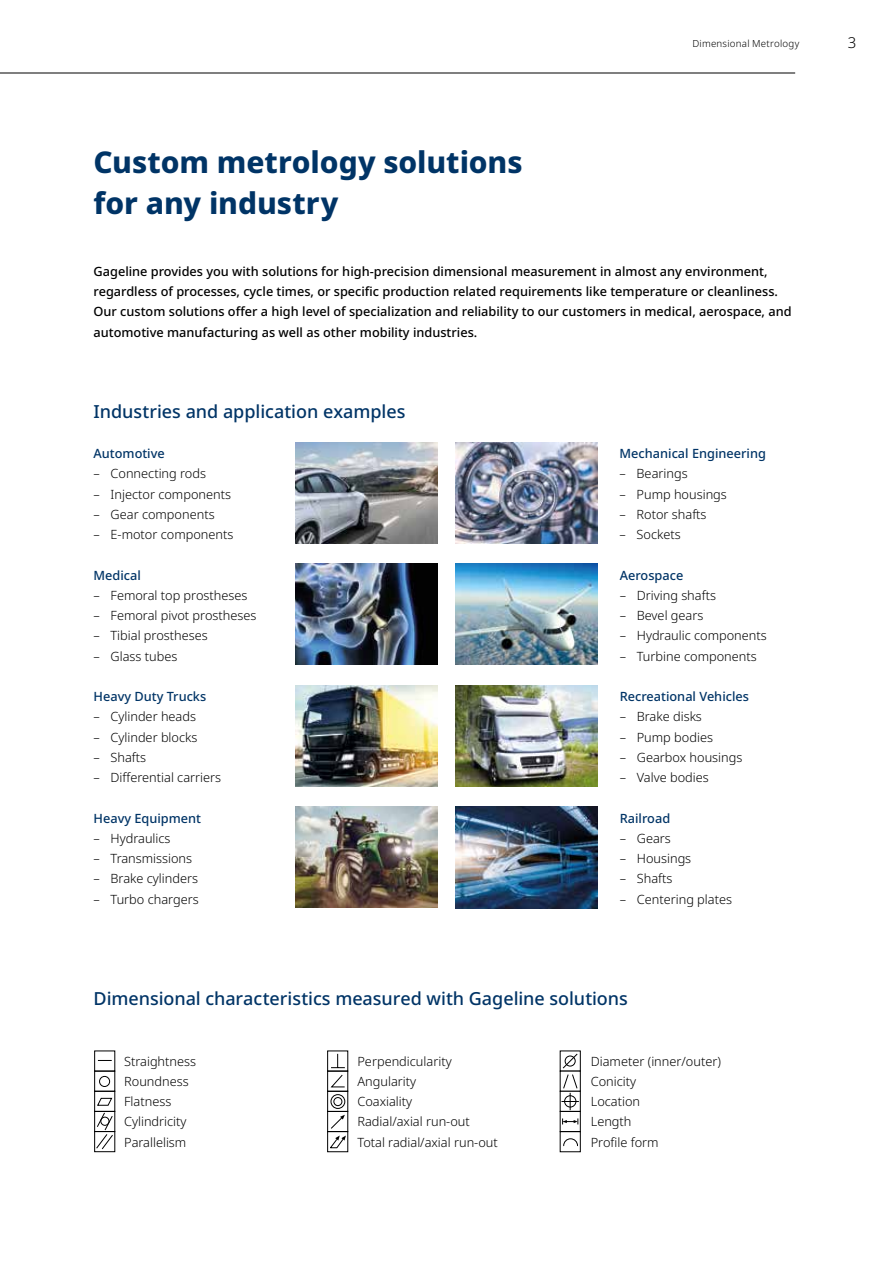
<style>
.page{position:relative;width:893px;height:1263px;background:#fff}
.page>*{position:absolute;margin:0;border:0;box-sizing:border-box;transform-origin:0 0}
.t1{font:800 30px/40.5px "Noto Sans";letter-spacing:-.005em;color:#003466}
.t2{font:500 18px "Noto Sans";color:#003466}
.t3{font:300 15px "Noto Sans";color:#000}
.t4{font:300 12.75px/20.2px "Noto Sans";color:#000}
.t5{font:500 12.75px/20.2px "Noto Sans";color:#000}
.t6{font:500 12.75px "Noto Sans";color:#003466}
.t7{font:300 9.75px "Noto Sans";letter-spacing:.025em;color:#000}
</style>
<div class="page">
<img style="left:455px;top:807px;width:142px;height:101px">
<img style="left:296px;top:685px;width:142px;height:101px">
<img style="left:296px;top:564px;width:142px;height:101px">
<img style="left:455px;top:564px;width:142px;height:101px">
<img style="left:455px;top:685px;width:142px;height:101px">
<svg style="left:331px;top:1054px;width:14px;height:14px"></svg>
<div style="left:327px;top:1071px;width:21px;height:20px;border:1px solid #000"></div>
<svg style="left:331px;top:1074px;width:14px;height:13px"></svg>
<div style="left:327px;top:1091px;width:21px;height:21px;border:1px solid #000"></div>
<svg style="left:331px;top:1094px;width:14px;height:14px"></svg>
<div style="left:331px;top:1094px;width:14px;height:15px;border:1px solid #000;border-radius:50%"></div>
<div style="left:334px;top:1097px;width:8px;height:8px;background:#fff;border-radius:50%"></div>
<div style="left:334px;top:1097px;width:8px;height:9px;border:1px solid #000;border-radius:50%"></div>
<div style="left:327px;top:1111px;width:21px;height:21px;border:1px solid #000"></div>
<svg style="left:331px;top:1115px;width:14px;height:14px"></svg>
<div style="left:327px;top:1131px;width:21px;height:21px;border:1px solid #000"></div>
<svg style="left:330px;top:1135px;width:16px;height:13px"></svg>
<div style="left:560px;top:1051px;width:21px;height:20px;border:1px solid #000"></div>
<svg style="left:560px;top:1071px;width:21px;height:20px"></svg>
<svg style="left:560px;top:1091px;width:21px;height:20px"></svg>
<svg style="left:561px;top:1053px;width:18px;height:57px"></svg>
<div style="left:560px;top:1131px;width:21px;height:21px;border:1px solid #000"></div>
<svg style="left:563px;top:1138px;width:15px;height:8px"></svg>
<div style="left:560px;top:1111px;width:21px;height:21px;border:1px solid #000"></div>
<svg style="left:562px;top:1118px;width:17px;height:6px"></svg>
<img style="left:296px;top:442px;width:142px;height:101px">
<img style="left:455px;top:442px;width:142px;height:101px">
<img style="left:296px;top:807px;width:142px;height:101px">
<hr style="left:0;top:73px;width:795px;height:1px;background:#000">
<svg style="left:98px;top:1060px;width:14px;height:1px"></svg>
<div style="left:99px;top:1076px;width:11px;height:11px;border:1px solid #000;border-radius:50%"></div>
<div style="left:94px;top:1071px;width:21px;height:20px;border:1px solid #000"></div>
<div style="left:94px;top:1091px;width:21px;height:21px;border:1px solid #000"></div>
<svg style="left:97px;top:1098px;width:15px;height:8px"></svg>
<div style="left:94px;top:1111px;width:21px;height:21px;border:1px solid #000"></div>
<div style="left:94px;top:1131px;width:21px;height:21px;border:1px solid #000"></div>
<svg style="left:96px;top:1112px;width:17px;height:38px"></svg>
<h1 class="t1" style="left:94px;top:142px;width:431px">Custom metrology solutions for any industry</h1>
<p class="t7" style="left:692px;top:36px;width:109px">Dimensional Metrology</p>
<p class="t5" style="left:94px;top:261px;width:700px">Gageline provides you with solutions for high-precision dimensional measurement in almost any environment, regardless of processes, cycle times, or specific production related requirements like temperature or cleanliness.<br>Our custom solutions offer a high level of specialization and reliability to our customers in medical, aerospace, and automotive manufacturing as well as other mobility industries.</p>
<h2 class="t2" style="left:94px;top:398px;width:313px">Industries and application examples</h2>
<p class="t6" style="left:94px;top:444px;width:73px">Automotive</p>
<p class="t4" style="left:94px;top:464px;width:114px">– Connecting rods</p>
<p class="t4" style="left:94px;top:484px;width:139px">– Injector components</p>
<p class="t4" style="left:94px;top:504px;width:123px">– Gear components</p>
<p class="t4" style="left:94px;top:525px;width:141px">– E-motor components</p>
<p class="t6" style="left:94px;top:566px;width:49px">Medical</p>
<p class="t4" style="left:94px;top:585px;width:155px">– Femoral top prostheses</p>
<p class="t4" style="left:94px;top:606px;width:164px">– Femoral pivot prostheses</p>
<p class="t4" style="left:94px;top:626px;width:116px">– Tibial prostheses</p>
<p class="t4" style="left:94px;top:646px;width:85px">– Glass tubes</p>
<p class="t6" style="left:94px;top:687px;width:114px">Heavy Duty Trucks</p>
<p class="t4" style="left:94px;top:707px;width:104px">– Cylinder heads</p>
<p class="t4" style="left:94px;top:727px;width:105px">– Cylinder blocks</p>
<p class="t4" style="left:94px;top:747px;width:54px">– Shafts</p>
<p class="t4" style="left:94px;top:768px;width:129px">– Differential carriers</p>
<p class="t6" style="left:94px;top:809px;width:109px">Heavy Equipment</p>
<p class="t4" style="left:94px;top:828px;width:79px">– Hydraulics</p>
<p class="t4" style="left:94px;top:849px;width:100px">– Transmissions</p>
<p class="t4" style="left:94px;top:869px;width:106px">– Brake cylinders</p>
<p class="t4" style="left:94px;top:889px;width:107px">– Turbo chargers</p>
<p class="t6" style="left:620px;top:444px;width:148px">Mechanical Engineering</p>
<p class="t4" style="left:620px;top:464px;width:70px">– Bearings</p>
<p class="t4" style="left:620px;top:484px;width:109px">– Pump housings</p>
<p class="t4" style="left:620px;top:504px;width:89px">– Rotor shafts</p>
<p class="t4" style="left:620px;top:525px;width:63px">– Sockets</p>
<p class="t6" style="left:620px;top:566px;width:65px">Aerospace</p>
<p class="t4" style="left:620px;top:585px;width:98px">– Driving shafts</p>
<p class="t4" style="left:620px;top:606px;width:85px">– Bevel gears</p>
<p class="t4" style="left:620px;top:626px;width:149px">– Hydraulic components</p>
<p class="t4" style="left:620px;top:646px;width:138px">– Turbine components</p>
<p class="t6" style="left:620px;top:687px;width:131px">Recreational Vehicles</p>
<p class="t4" style="left:620px;top:707px;width:84px">– Brake disks</p>
<p class="t4" style="left:620px;top:727px;width:95px">– Pump bodies</p>
<p class="t4" style="left:620px;top:747px;width:124px">– Gearbox housings</p>
<p class="t4" style="left:620px;top:768px;width:91px">– Valve bodies</p>
<p class="t6" style="left:620px;top:809px;width:52px">Railroad</p>
<p class="t4" style="left:620px;top:828px;width:53px">– Gears</p>
<p class="t4" style="left:620px;top:849px;width:73px">– Housings</p>
<p class="t4" style="left:620px;top:869px;width:54px">– Shafts</p>
<p class="t4" style="left:620px;top:889px;width:114px">– Centering plates</p>
<h2 class="t2" style="left:94px;top:986px;width:536px">Dimensional characteristics measured with Gageline solutions</h2>
<p class="t4" style="left:124px;top:1051px;width:73px">Straightness<br>Roundness<br>Flatness<br>Cylindricity<br>Parallelism</p>
<p class="t4" style="left:357px;top:1051px;width:142px">Perpendicularity<br>Angularity<br>Coaxiality<br>Radial/axial run-out<br>Total radial/axial run-out</p>
<p class="t4" style="left:591px;top:1051px;width:132px">Diameter (inner/outer)<br>Conicity<br>Location<br>Length<br>Profile form</p>
<p class="t3" style="left:848px;top:32px;width:10px">3</p>
</div>
